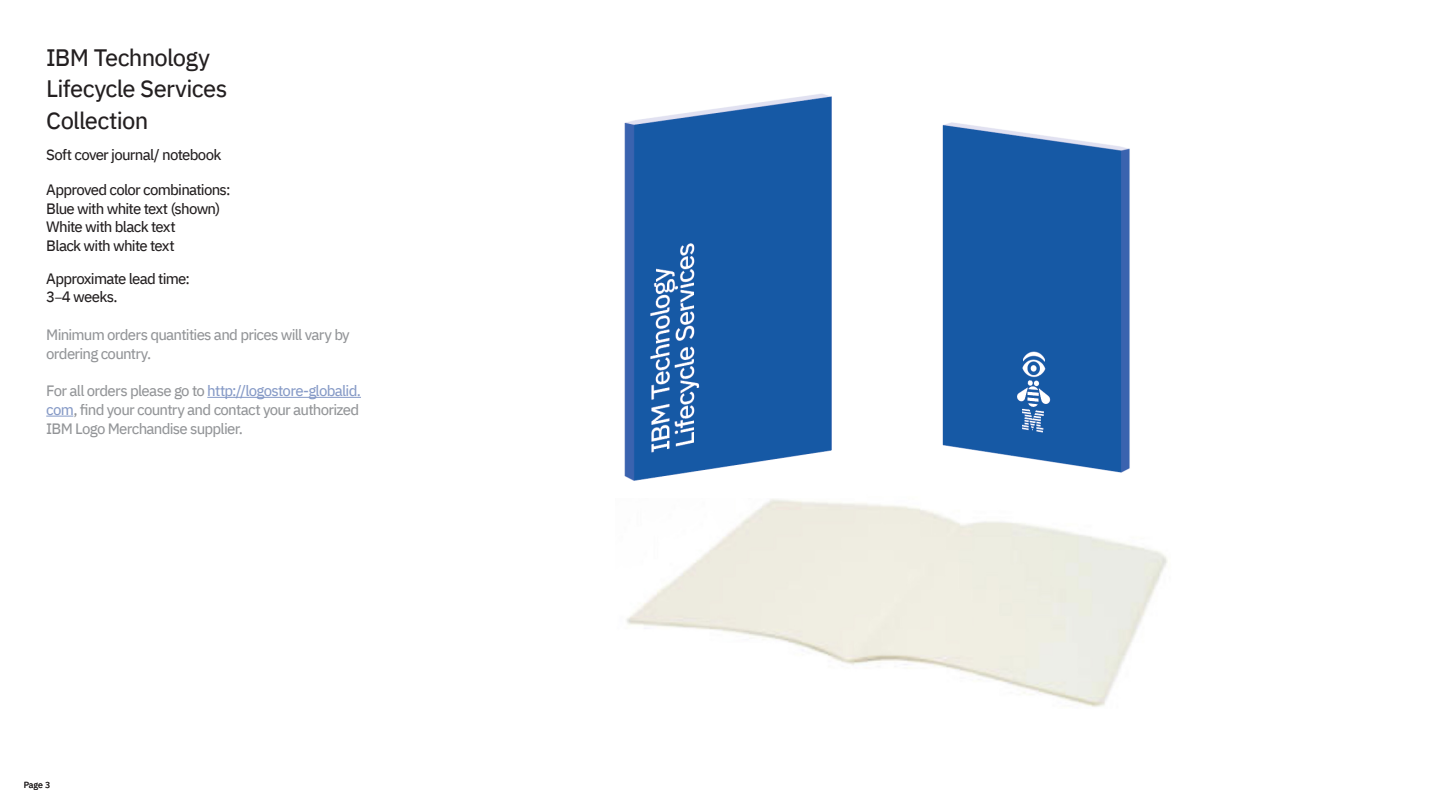
<style>
.page{position:relative;width:1440px;height:810px;background:#fff}
.page>*{position:absolute;margin:0;border:0;box-sizing:border-box;transform-origin:0 0}
.t1{font:23.75px "IBM Plex Sans Text";letter-spacing:-.03em;color:#231f20}
.t2{font:15px/18.8px "IBM Plex Sans Text";letter-spacing:-.05em;color:#939598}
.t3{font:15px "IBM Plex Sans Text";letter-spacing:-.05em;color:#231f20}
.t4{font:8.75px "IBM Plex Sans";color:#231f20}
.s1{font-family:"Myriad Pro"}
.s2{color:#879bc7}
</style>
<div class="page">
<hr style="left:207px;top:397px;width:154px;height:1px;background:#879bc7">
<svg style="left:46px;top:416px;width:27px;height:1px"></svg>
<img style="left:942px;top:122px;width:188px;height:351px">
<img style="left:624px;top:94px;width:208px;height:387px">
<p class="t1" style="left:46px;top:39px;width:165px">IBM Technology</p>
<p class="t1" style="left:46px;top:71px;width:183px">Lifecycle Services</p>
<p class="t1" style="left:46px;top:102px;width:104px">Collection</p>
<p class="t3" style="left:46px;top:143px;width:177px">Soft cover journal/ notebook</p>
<p class="t3" style="left:46px;top:178px;width:186px">Approved color combinations:</p>
<p class="t3" style="left:46px;top:197px;width:175px">Blue with white text (shown)</p>
<p class="t3" style="left:46px;top:215px;width:131px">White with black text</p>
<p class="t3" style="left:46px;top:234px;width:130px">Black with white text</p>
<p class="t3" style="left:46px;top:267px;width:145px">Approximate lead time:</p>
<p class="t3" style="left:46px;top:285px;width:73px">3<span class="s1">–</span>4 weeks.</p>
<p class="t2" style="left:46px;top:324px;width:305px">Minimum orders quantities and prices will vary by ordering country.</p>
<p class="t2" style="left:46px;top:380px;width:316px;text-align:justify">For all orders please go to <span class="s2">http://logostore-globalid. com</span>, find your country and contact your authorized IBM Logo Merchandise supplier.</p>
<p class="t4" style="left:24px;top:778px;width:28px">Page 3</p>
</div>
